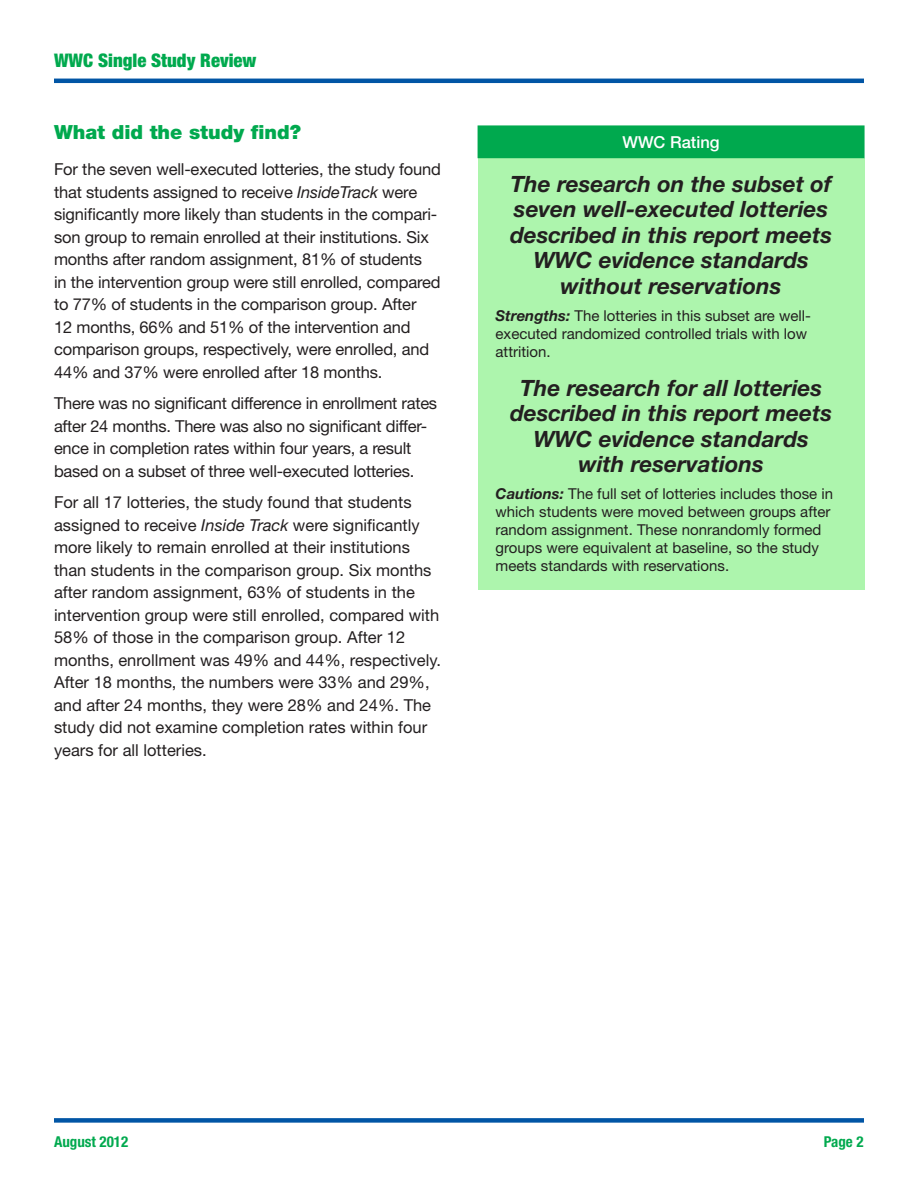
<style>
.page{position:relative;width:918px;height:1188px;background:#fff}
.page>*{position:absolute;margin:0;border:0;box-sizing:border-box;transform-origin:0 0}
.Box_A_Head{font:italic 700 22.5px/25.5px "Helvetica Neue LT Std";color:#231f20;text-align:center}
.Green_Head{font:900 19.5px "Helvetica Neue LT Std";color:#00a94e}
.t1{font:900 condensed 18.75px "Helvetica Neue LT Std";color:#00a94e}
.body_text{font:16.5px/22.5px "Helvetica Neue LT Std";letter-spacing:-.01em;color:#231f20}
.Box_Head{font:500 16.5px "Helvetica Neue LT Std";color:#fff}
.Box_text{font:15px/18px "Helvetica Neue LT Std";color:#231f20}
.t2{font:700 condensed 15px "Helvetica Neue LT Std";color:#00a94e}
.s1{font-style:italic}
.s2{font-weight:700;font-style:italic}
</style>
<div class="page">
<div style="left:54px;top:1118px;width:810px;height:5px;background:#0155a5"></div>
<hr style="left:54px;top:79px;width:810px;height:4px;background:#0155a5">
<div style="left:478px;top:158px;width:387px;height:432px;background:#adf5ad"></div>
<div style="left:478px;top:126px;width:386px;height:31px;background:#00a94e"></div>
<div style="left:478px;top:125px;width:387px;height:33px;border:2px solid #00a94e"></div>
<p class="t1" style="left:54px;top:49px;width:204px">WWC Single Study Review</p>
<p class="Green_Head" style="left:54px;top:121px;width:249px">What did the study find?</p>
<p class="body_text" style="left:54px;top:158px;width:388px">For the seven well-executed lotteries, the study found that students assigned to receive <span class="s1">InsideTrack</span> were significantly more likely than students in the compari&shy;son group to remain enrolled at their institutions. Six months after random assignment, 81% of students<br>in the intervention group were still enrolled, compared to 77% of students in the comparison group. After<br>12 months, 66% and 51% of the intervention and comparison groups, respectively, were enrolled, and 44% and 37% were enrolled after 18 months.</p>
<p class="body_text" style="left:54px;top:392px;width:385px">There was no significant difference in enrollment rates after 24 months. There was also no significant differ&shy;ence in completion rates within four years, a result based on a subset of three well-executed lotteries.</p>
<p class="body_text" style="left:54px;top:491px;width:388px">For all 17 lotteries, the study found that students assigned to receive <span class="s1">Inside Track</span> were significantly more likely to remain enrolled at their institutions than students in the comparison group. Six months after random assignment, 63% of students in the intervention group were still enrolled, compared with 58% of those in the comparison group. After 12 months, enrollment was 49% and 44%, respectively.<br>After 18 months, the numbers were 33% and 29%, and after 24 months, they were 28% and 24%. The study did not examine completion rates within four years for all lotteries.</p>
<p class="Box_Head" style="left:622px;top:132px;width:99px">WWC Rating</p>
<p class="Box_A_Head" style="left:510px;top:171px;width:324px">The research on the subset of seven well-executed lotteries described in this report meets<br>WWC evidence standards without reservations</p>
<p class="Box_text" style="left:496px;top:306px;width:317px"><span class="s2">Strengths:</span> The lotteries in this subset are well&shy;executed randomized controlled trials with low attrition.</p>
<p class="Box_A_Head" style="left:510px;top:375px;width:324px">The research for all lotteries described in this report meets<br>WWC evidence standards with reservations</p>
<p class="Box_text" style="left:496px;top:485px;width:339px"><span class="s2">Cautions:</span> The full set of lotteries includes those in which students were moved between groups after random assignment. These nonrandomly formed groups were equivalent at baseline, so the study meets standards with reservations.</p>
<p class="t2" style="left:54px;top:1132px;width:76px">August 2012</p>
<p class="t2" style="left:824px;top:1132px;width:41px">Page 2</p>
</div>
